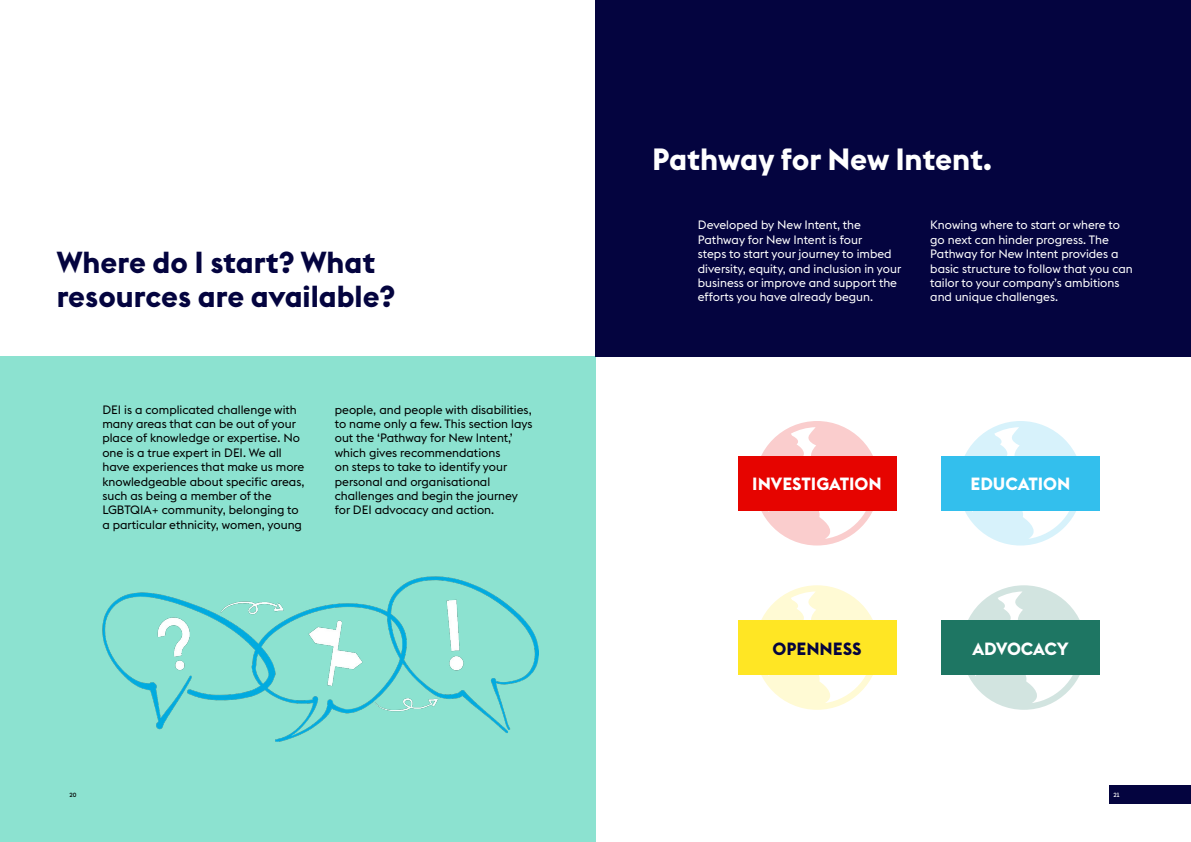
<style>
.page{position:relative;width:1191px;height:842px;background:#fff}
.page>*{position:absolute;margin:0;border:0;box-sizing:border-box;transform-origin:0 0}
.t1{font:700 30.3px "Euclid Flex B";letter-spacing:-.005em;color:#fff}
.t2{font:700 30px/34px "Euclid Flex B";color:#04043f}
.t3{font:700 17.5px "Euclid Flex B";color:#fff}
.t4{font:700 17.5px "Euclid Flex B";color:#04043f}
.t5{font:12px/14.4px "Euclid Flex B";color:#000}
.t6{font:12px/14.4px "Euclid Flex B";color:#fff}
.t7{font:500 6px "Euclid Flex B";color:#000}
.t8{font:500 6px "Euclid Flex B";color:#fff}
</style>
<div class="page">
<svg style="left:754px;top:421px;width:125px;height:124px"></svg>
<svg style="left:958px;top:421px;width:124px;height:124px"></svg>
<svg style="left:761px;top:585px;width:112px;height:125px"></svg>
<svg style="left:968px;top:585px;width:112px;height:125px"></svg>
<div style="left:0;top:356px;width:595px;height:486px;background:#8ce2d0"></div>
<div style="left:595px;top:0;width:596px;height:356px;background:#04043f"></div>
<div style="left:738px;top:456px;width:158px;height:54px;background:#e60400"></div>
<div style="left:941px;top:456px;width:158px;height:54px;background:#33bfed"></div>
<div style="left:738px;top:620px;width:158px;height:55px;background:#ffe624"></div>
<div style="left:941px;top:620px;width:158px;height:55px;background:#1e7663"></div>
<img style="left:102px;top:577px;width:437px;height:164px">
<div style="left:1108px;top:785px;width:83px;height:19px;background:#04043f"></div>
<h2 class="t2" style="left:57px;top:246px;width:340px">Where do I start? What resources are available?</h2>
<p class="t5" style="left:102px;top:402px;width:204px">DEI is a complicated challenge with many areas that can be out of your place of knowledge or expertise. No one is a true expert in DEI. We all have experiences that make us more knowledgeable about specific areas, such as being a member of the LGBTQIA+ community, belonging to a particular ethnicity, women, young</p>
<p class="t5" style="left:335px;top:402px;width:199px">people, and people with disabilities, to name only a few. This section lays out the ‘Pathway for New Intent,’ which gives recommendations<br>on steps to take to identify your personal and organisational challenges and begin the journey for DEI advocacy and action.</p>
<h1 class="t1" style="left:652px;top:142px;width:341px">Pathway for New Intent.</h1>
<p class="t6" style="left:698px;top:218px;width:205px">Developed by New Intent, the Pathway for New Intent is four<br>steps to start your journey to imbed diversity, equity, and inclusion in your business or improve and support the efforts you have already begun.</p>
<p class="t6" style="left:930px;top:218px;width:204px">Knowing where to start or where to go next can hinder progress. The<br>Pathway for New Intent provides a basic structure to follow that you can tailor to your company’s ambitions and unique challenges.</p>
<h3 class="t3" style="left:752px;top:474px;width:131px">INVESTIGATION</h3>
<h3 class="t3" style="left:970px;top:474px;width:102px">EDUCATION</h3>
<h3 class="t4" style="left:772px;top:638px;width:91px">OPENNESS</h3>
<h3 class="t3" style="left:972px;top:638px;width:98px">ADVOCACY</h3>
<p class="t7" style="left:70px;top:791px;width:9px">20</p>
<p class="t8" style="left:1113px;top:791px;width:8px">21</p>
</div>
